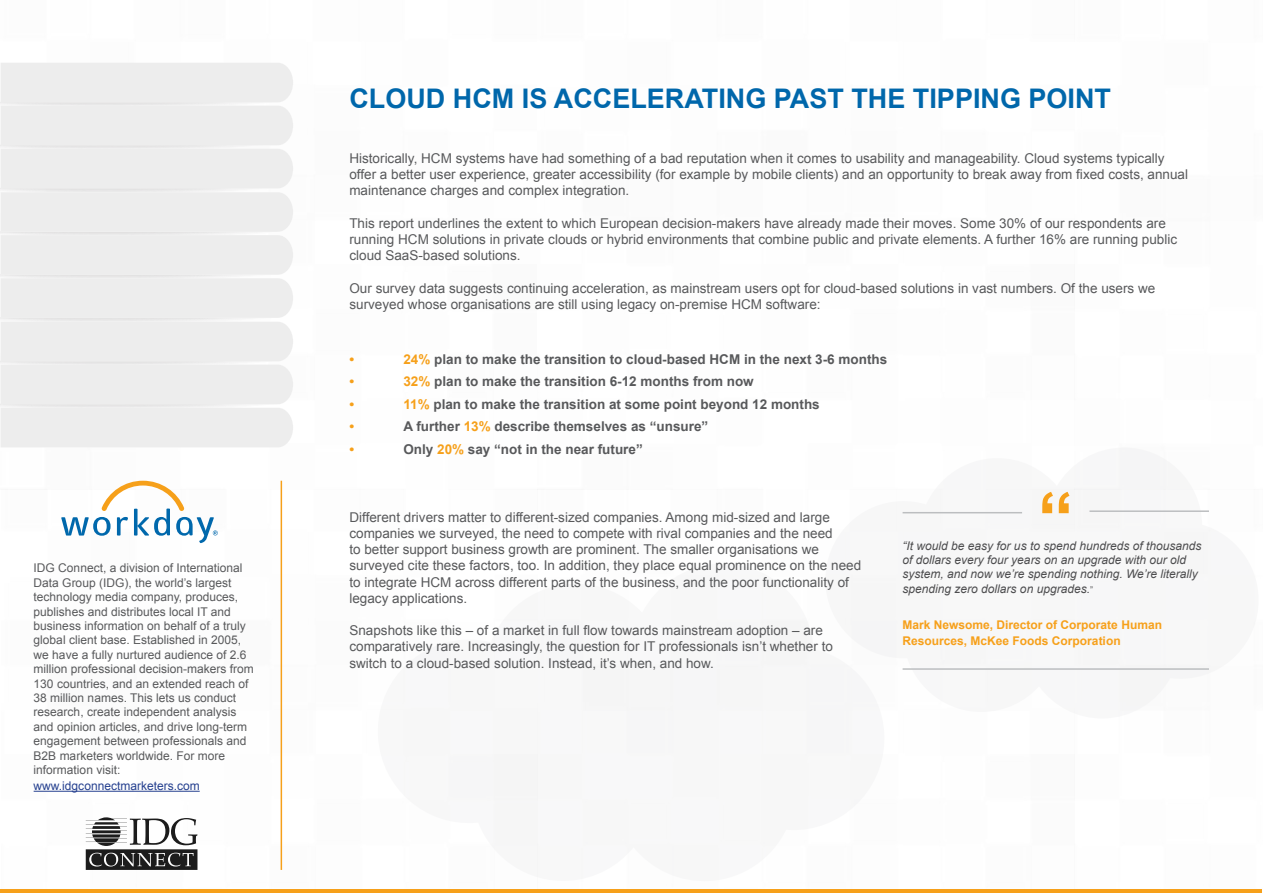
<style>
.page{position:relative;width:1263px;height:893px;background:#fff}
.page>*{position:absolute;margin:0;border:0;box-sizing:border-box;transform-origin:0 0}
.t1{font:700 72px "Arial";color:#f6a01a}
.t2{font:700 27px "Arial";color:#0067ab}
.t3{font:13.5px/16.2px "Arial";color:#58595b}
.t4{font:700 13.5px "Arial";color:#58595b}
.t5{font:700 13.5px "Arial";color:#f6a01a}
.t6{font:12px/14.4px "Arial";color:#58595b}
.t7{font:italic 12px/14.4px "Arial";color:#4d4d4f}
.t8{font:700 12px/16.2px "Arial";color:#f6a01a}
.t9{font:12px "Arial";color:#25408f}
.s1{color:#f6a01a}
.s2{font-style:normal;font-size:9px}
</style>
<div class="page">
<svg style="left:86px;top:817px;width:111px;height:53px"></svg>
<svg style="left:61px;top:481px;width:157px;height:62px"></svg>
<hr style="left:281px;top:481px;width:1px;height:389px;background:#f6a01a">
<hr style="left:34px;top:791px;width:166px;height:1px;background:#25408f">
<hr style="left:0;top:889px;width:1262px;height:4px;background:#f6a01a">
<div style="left:0;top:63px;width:293px;height:384px;background:#ededed"></div>
<hr style="left:902px;top:512px;width:120px;height:1px;background:#bcbec0">
<hr style="left:1089px;top:510px;width:120px;height:2px;background:#bcbec0">
<hr style="left:902px;top:668px;width:307px;height:2px;background:#bcbec0">
<p class="t6" style="left:34px;top:561px;width:222px">IDG Connect, a division of International Data Group (IDG), the world’s largest technology media company, produces, publishes and distributes local IT and business information on behalf of a truly global client base. Established in 2005, we have a fully nurtured audience of 2.6 million professional decision-makers from 130 countries, and an extended reach of 38 million names. This lets us conduct research, create independent analysis and opinion articles, and drive long-term engagement between professionals and B2B marketers worldwide. For more information visit:</p>
<p class="t9" style="left:34px;top:778px;width:168px">www.idgconnectmarketers.com</p>
<h2 class="t2" style="left:349px;top:80px;width:763px">CLOUD HCM IS ACCELERATING PAST THE TIPPING POINT</h2>
<p class="t3" style="left:349px;top:150px;width:840px">Historically, HCM systems have had something of a bad reputation when it comes to usability and manageability. Cloud systems typically offer a better user experience, greater accessibility (for example by mobile clients) and an opportunity to break away from fixed costs, annual maintenance charges and complex integration.</p>
<p class="t3" style="left:349px;top:215px;width:829px">This report underlines the extent to which European decision-makers have already made their moves. Some 30% of our respondents are running HCM solutions in private clouds or hybrid environments that combine public and private elements. A further 16% are running public cloud SaaS-based solutions.</p>
<p class="t3" style="left:349px;top:280px;width:807px">Our survey data suggests continuing acceleration, as mainstream users opt for cloud-based solutions in vast numbers. Of the users we surveyed whose organisations are still using legacy on-premise HCM software:</p>
<p class="t5" style="left:349px;top:350px;width:6px">•</p>
<p class="t4" style="left:403px;top:350px;width:485px"><span class="s1">24%</span> plan to make the transition to cloud-based HCM in the next 3-6 months</p>
<p class="t5" style="left:349px;top:372px;width:6px">•</p>
<p class="t4" style="left:403px;top:372px;width:352px"><span class="s1">32%</span> plan to make the transition 6-12 months from now</p>
<p class="t5" style="left:349px;top:395px;width:6px">•</p>
<p class="t4" style="left:403px;top:395px;width:418px"><span class="s1">11%</span> plan to make the transition at some point beyond 12 months</p>
<p class="t5" style="left:349px;top:417px;width:6px">•</p>
<p class="t4" style="left:403px;top:417px;width:306px">A further <span class="s1">13%</span> describe themselves as “unsure”</p>
<p class="t5" style="left:349px;top:440px;width:6px">•</p>
<p class="t4" style="left:403px;top:440px;width:241px">Only <span class="s1">20%</span> say “not in the near future”</p>
<p class="t3" style="left:349px;top:509px;width:513px">Different drivers matter to different-sized companies. Among mid-sized and large companies we surveyed, the need to compete with rival companies and the need<br>to better support business growth are prominent. The smaller organisations we surveyed cite these factors, too. In addition, they place equal prominence on the need to integrate HCM across different parts of the business, and the poor functionality of legacy applications.</p>
<p class="t3" style="left:349px;top:622px;width:485px">Snapshots like this – of a market in full flow towards mainstream adoption – are comparatively rare. Increasingly, the question for IT professionals isn’t whether to switch to a cloud-based solution. Instead, it’s when, and how.</p>
<h1 class="t1" style="left:1038px;top:471px;width:37px">“</h1>
<p class="t7" style="left:902px;top:538px;width:300px">“It would be easy for us to spend hundreds of thousands of dollars every four years on an upgrade with our old system, and now we’re spending nothing. We’re literally spending zero dollars on upgrades.<span class="s2">”</span></p>
<p class="t8" style="left:902px;top:617px;width:261px">Mark Newsome, Director of Corporate Human<br>Resources, McKee Foods Corporation</p>
</div>
